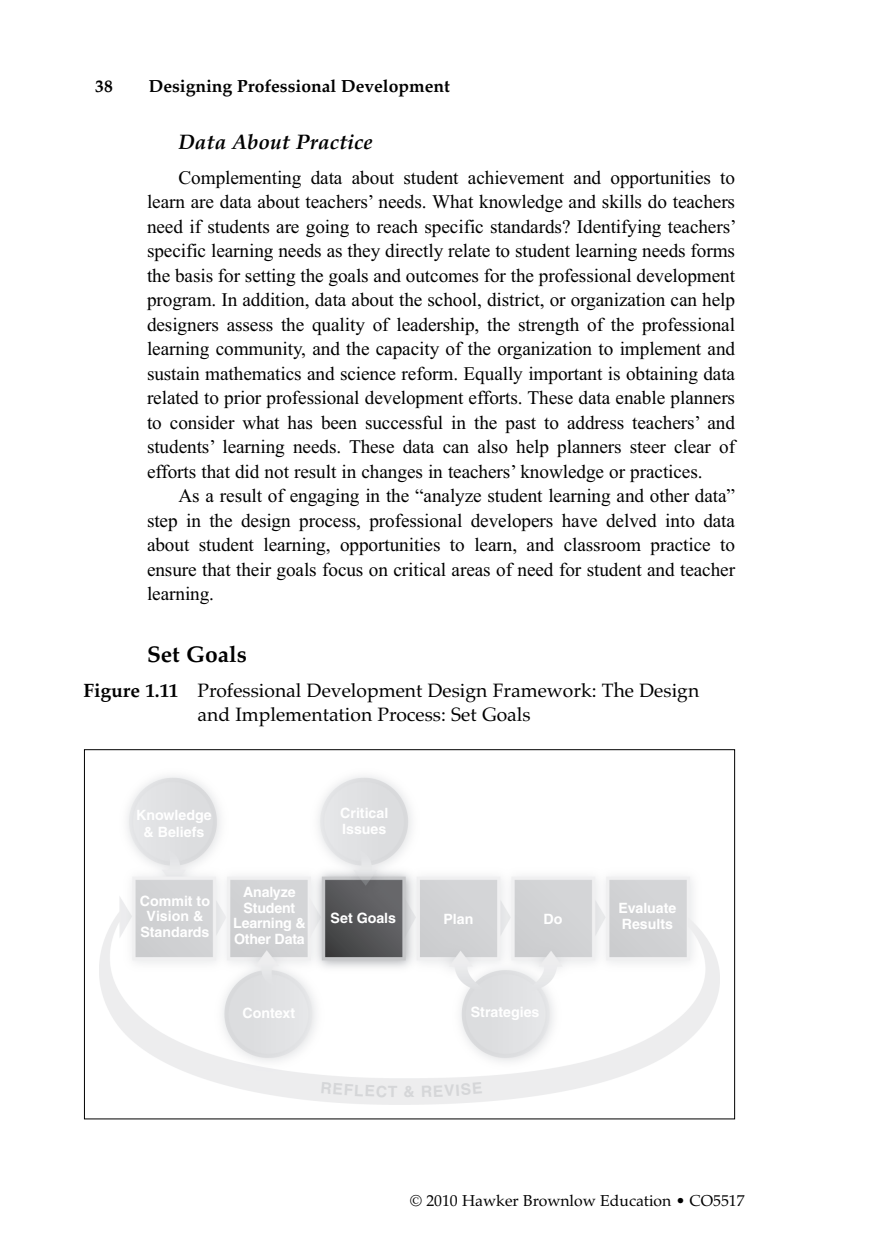
<style>
.page{position:relative;width:893px;height:1241px;background:#fff}
.page>*{position:absolute;margin:0;border:0;box-sizing:border-box;transform-origin:0 0}
.t1{font:700 22.75px "Palatino";color:#000}
.t2{font:italic 700 21px "Palatino";color:#000}
.t3{font:19.25px "Times New Roman";letter-spacing:-.005em;color:#000}
.t4{font:19.25px/24.5px "Palatino";color:#000}
.t5{font:700 17.5px "Palatino";color:#000}
.t6{font:15.75px "Palatino";color:#000}
.t7{font:700 15.58px "Helvetica";color:#d5d6d8}
.t8{font:700 14.17px/15.6px "Helvetica";color:#fff;text-align:center}
.s1{font-weight:700}
</style>
<div class="page">
<img style="left:100px;top:776px;width:619px;height:328px">
<svg style="left:321px;top:1081px;width:76px;height:15px"></svg>
<svg style="left:422px;top:1082px;width:60px;height:14px"></svg>
<p class="t5" style="left:95px;top:79px;width:19px">38</p>
<p class="t5" style="left:149px;top:79px;width:303px">Designing Professional Development</p>
<p class="t2" style="left:178px;top:133px;width:196px">Data About Practice</p>
<p class="t3" style="left:178px;top:170px;width:558px">Complementing data about student achievement and opportunities to</p>
<p class="t3" style="left:147px;top:195px;width:590px">learn are data about teachers’ needs. What knowledge and skills do teachers</p>
<p class="t3" style="left:147px;top:219px;width:591px">need if students are going to reach specific standards? Identifying teachers’</p>
<p class="t3" style="left:147px;top:244px;width:590px">specific learning needs as they directly relate to student learning needs forms</p>
<p class="t3" style="left:147px;top:268px;width:590px">the basis for setting the goals and outcomes for the professional development</p>
<p class="t3" style="left:147px;top:293px;width:590px">program. In addition, data about the school, district, or organization can help</p>
<p class="t3" style="left:147px;top:317px;width:590px">designers assess the quality of leadership, the strength of the professional</p>
<p class="t3" style="left:147px;top:342px;width:590px">learning community, and the capacity of the organization to implement and</p>
<p class="t3" style="left:147px;top:366px;width:590px">sustain mathematics and science reform. Equally important is obtaining data</p>
<p class="t3" style="left:147px;top:391px;width:590px">related to prior professional development efforts. These data enable planners</p>
<p class="t3" style="left:147px;top:415px;width:590px">to consider what has been successful in the past to address teachers’ and</p>
<p class="t3" style="left:147px;top:440px;width:590px">students’ learning needs. These data can also help planners steer clear of</p>
<p class="t3" style="left:147px;top:464px;width:557px">efforts that did not result in changes in teachers’ knowledge or practices.</p>
<p class="t3" style="left:178px;top:489px;width:558px">As a result of engaging in the “analyze student learning and other data”</p>
<p class="t3" style="left:147px;top:513px;width:590px">step in the design process, professional developers have delved into data</p>
<p class="t3" style="left:147px;top:538px;width:590px">about student learning, opportunities to learn, and classroom practice to</p>
<p class="t3" style="left:147px;top:562px;width:590px">ensure that their goals focus on critical areas of need for student and teacher</p>
<p class="t3" style="left:147px;top:587px;width:69px">learning.</p>
<p class="t1" style="left:147px;top:645px;width:101px">Set Goals</p>
<p class="t4" style="left:198px;top:680px;width:503px;text-indent:-114px"><span class="s1">Figure 1.11</span> Professional Development Design Framework: The Design and Implementation Process: Set Goals</p>
<p class="t8" style="left:136px;top:807px;width:77px;line-height:17px">Knowledge &amp; Beliefs</p>
<p class="t8" style="left:340px;top:806px;width:50px;text-align:left">Critical<br>Issues</p>
<p class="t8" style="left:140px;top:894px;width:72px">Commit to<br>Vision &amp;<br>Standards</p>
<p class="t8" style="left:233px;top:885px;width:74px">Analyze<br>Student<br>Learning &amp;<br>Other Data</p>
<p class="t8" style="left:331px;top:911px;width:67px">Set Goals</p>
<p class="t8" style="left:443px;top:912px;width:31px">Plan</p>
<p class="t8" style="left:543px;top:912px;width:20px">Do</p>
<p class="t8" style="left:618px;top:901px;width:60px;text-align:left">Evaluate<br>Results</p>
<p class="t8" style="left:242px;top:1006px;width:54px">Context</p>
<p class="t8" style="left:471px;top:1004px;width:70px">Strategies</p>
<p class="t7" style="left:404px;top:1085px;width:13px">&amp;</p>
<p class="t6" style="left:410px;top:1193px;width:336px">© 2010 Hawker Brownlow Education • CO5517</p>
</div>
